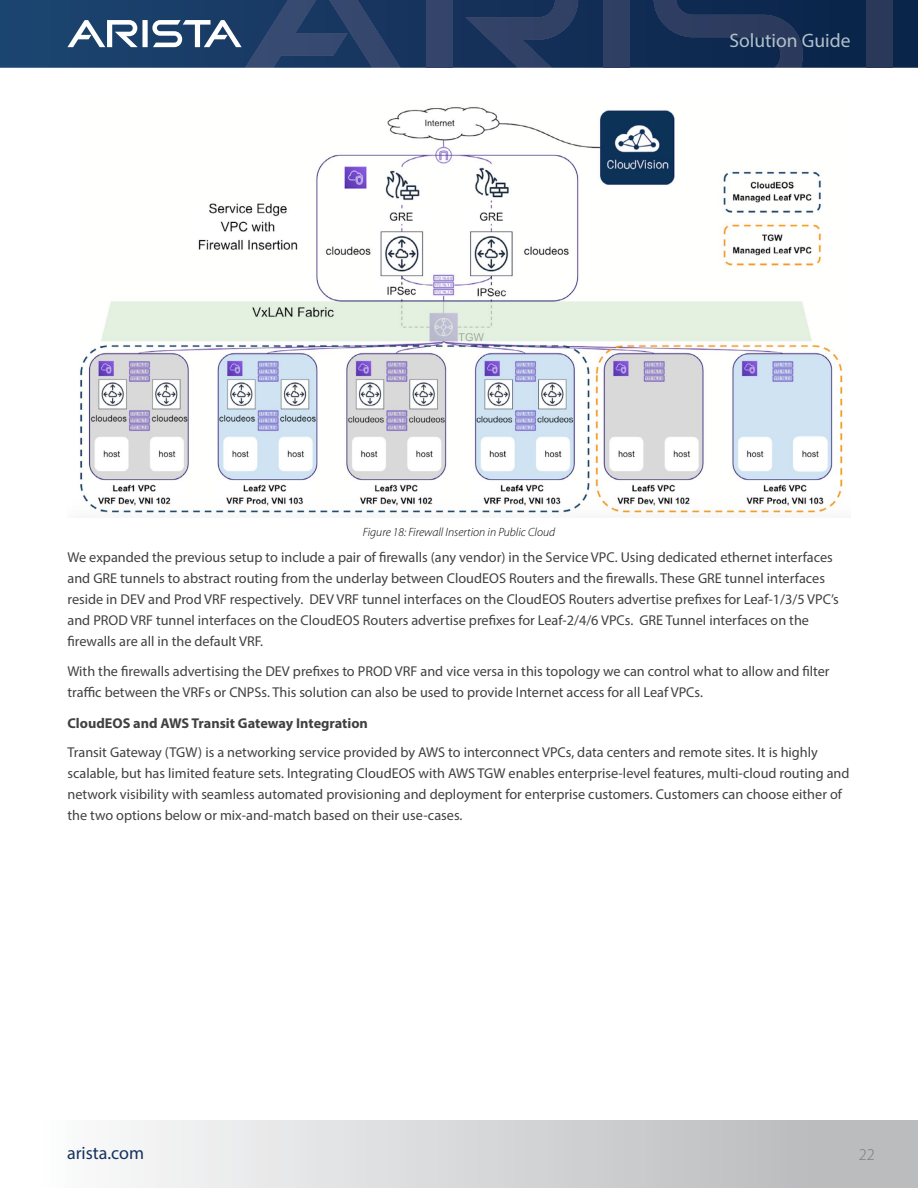
<style>
.page{position:relative;width:918px;height:1188px;background:#fff}
.page>*{position:absolute;margin:0;border:0;box-sizing:border-box;transform-origin:0 0}
.t1{font:19.5px "Myriad Pro";color:#b1c0c9}
.t2{font:18px "Myriad Pro";color:#16325c}
.t3{font:300 16.5px "Myriad Pro";color:#77787b}
.t4{font:14.25px/21px "Myriad Pro";color:#414042}
.t5{font:700 14.25px "Myriad Pro";color:#414042}
.t6{font:italic 300 12px "Myriad Pro";color:#000}
</style>
<div class="page">
<svg style="left:0;top:0;width:918px;height:68px;background:#13325a"></svg>
<div style="left:426px;top:0;width:26px;height:68px;background:#34446a"></div>
<svg style="left:465px;top:0;width:113px;height:68px;background:#22385f"></svg>
<svg style="left:67px;top:0;width:333px;height:68px;background:#334f75"></svg>
<div style="left:604px;top:0;width:26px;height:68px;background:#2f3f63"></div>
<svg style="left:654px;top:0;width:149px;height:68px;background:#1a3156"></svg>
<div style="left:867px;top:0;width:26px;height:68px;background:#2a385a"></div>
<div style="left:0;top:1120px;width:918px;height:68px;background:linear-gradient(to right,#fff,#b3b5b7)"></div>
<img style="left:79px;top:107px;width:767px;height:409px">
<h1 class="t1" style="left:729px;top:29px;width:123px">Solution Guide</h1>
<p class="t6" style="left:363px;top:526px;width:194px">Figure 18: Firewall Insertion in Public Cloud</p>
<p class="t4" style="left:68px;top:547px;width:773px">We expanded the previous setup to include a pair of firewalls (any vendor) in the Service VPC. Using dedicated ethernet interfaces and GRE tunnels to abstract routing from the underlay between CloudEOS Routers and the firewalls. These GRE tunnel interfaces reside in DEV and Prod VRF respectively. DEV VRF tunnel interfaces on the CloudEOS Routers advertise prefixes for Leaf-1/3/5 VPC’s and PROD VRF tunnel interfaces on the CloudEOS Routers advertise prefixes for Leaf-2/4/6 VPCs. GRE Tunnel interfaces on the firewalls are all in the default VRF.</p>
<p class="t4" style="left:68px;top:661px;width:764px">With the firewalls advertising the DEV prefixes to PROD VRF and vice versa in this topology we can control what to allow and filter traffic between the VRFs or CNPSs. This solution can also be used to provide Internet access for all Leaf VPCs.</p>
<p class="t5" style="left:68px;top:714px;width:302px">CloudEOS and AWS Transit Gateway Integration</p>
<p class="t4" style="left:68px;top:742px;width:784px">Transit Gateway (TGW) is a networking service provided by AWS to interconnect VPCs, data centers and remote sites. It is highly scalable, but has limited feature sets. Integrating CloudEOS with AWS TGW enables enterprise-level features, multi-cloud routing and network visibility with seamless automated provisioning and deployment for enterprise customers. Customers can choose either of the two options below or mix-and-match based on their use-cases.</p>
<p class="t2" style="left:67px;top:1142px;width:79px">arista.com</p>
<p class="t3" style="left:859px;top:1145px;width:18px">22</p>
</div>
